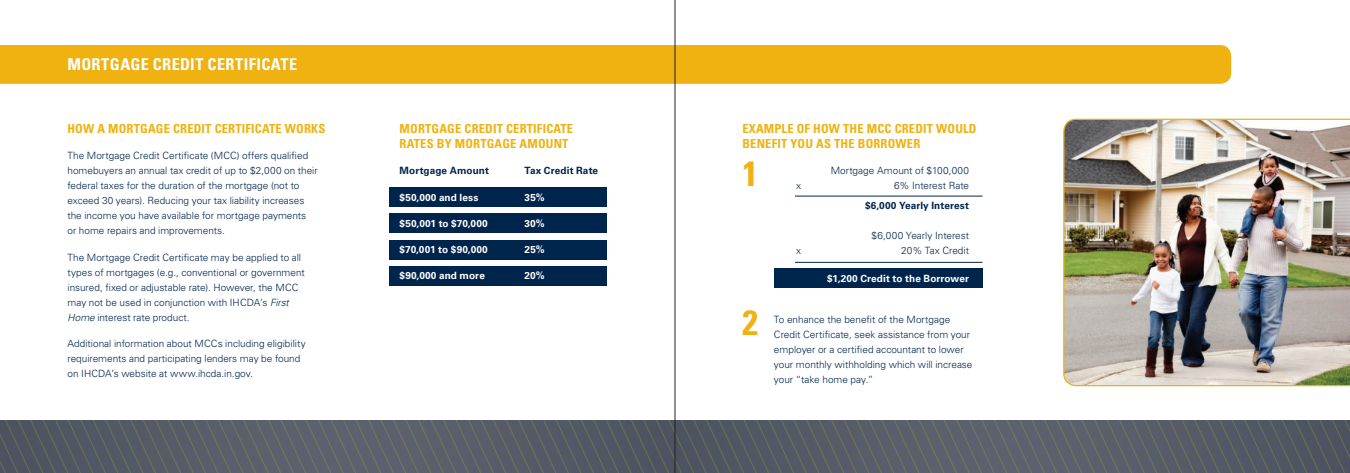
<style>
.page{position:relative;width:1350px;height:473px;background:#fff}
.page>*{position:absolute;margin:0;border:0;box-sizing:border-box;transform-origin:0 0}
.t1{font:700 condensed 35px "Univers LT Std";color:#efb211}
.t2{font:700 condensed 16.25px "Univers LT Std";letter-spacing:.025em;color:#fff}
.t3{font:700 condensed 12.5px/15px "Univers LT Std";letter-spacing:.015em;color:#efb211}
.t4{font:300 10px/15px "Univers LT Std";color:#00254c}
.t5{font:700 10px "Univers LT Std";letter-spacing:.01em;color:#fff}
.t6{font:700 10px/20px "Univers LT Std";letter-spacing:.01em;color:#00254c;text-align:right}
.s1{font-style:italic}
.s2{font-weight:300}
</style>
<div class="page">
<svg style="left:0;top:420px;width:1350px;height:52px;background:#575d65"></svg>
<div style="left:0;top:45px;width:1231px;height:39px;background:#efb211"></div>
<div style="left:774px;top:268px;width:208px;height:19px;background:#00254c"></div>
<hr style="left:795px;top:196px;width:187px;height:1px;background:#00254c">
<hr style="left:795px;top:262px;width:187px;height:1px;background:#00254c">
<div style="left:390px;top:187px;width:217px;height:19px;background:#00254c"></div>
<div style="left:390px;top:213px;width:217px;height:20px;background:#00254c"></div>
<div style="left:390px;top:240px;width:217px;height:19px;background:#00254c"></div>
<div style="left:390px;top:266px;width:217px;height:19px;background:#00254c"></div>
<img style="left:1063px;top:119px;width:287px;height:267px">
<hr style="left:675px;top:0;width:1px;height:472px;background:#231f20">
<p class="t2" style="left:68px;top:55px;width:231px">MORTGAGE CREDIT CERTIFICATE</p>
<p class="t3" style="left:68px;top:121px;width:75px">HOW A MORTGAGE</p>
<p class="t3" style="left:173px;top:121px;width:22px">CREDIT</p>
<p class="t3" style="left:215px;top:121px;width:28px">CERTIFICATE</p>
<p class="t3" style="left:285px;top:121px;width:40px">WORKS</p>
<p class="t4" style="left:68px;top:148px;width:252px">The Mortgage Credit Certificate (MCC) offers qualified homebuyers an annual tax credit of up to $2,000 on their federal taxes for the duration of the mortgage (not to exceed 30 years). Reducing your tax liability increases the income you have available for mortgage payments<br>or home repairs and improvements.</p>
<p class="t4" style="left:68px;top:249px;width:239px">The Mortgage Credit Certificate may be applied to all types of mortgages (e.g., conventional or government insured, fixed or adjustable rate). However, the MCC may not be used in conjunction with IHCDA’s <span class="s1">First Home</span> interest rate product.</p>
<p class="t4" style="left:68px;top:336px;width:240px">Additional information about MCCs including eligibility requirements and participating lenders may be found on IHCDA’s website at www.ihcda.in.gov.</p>
<p class="t3" style="left:400px;top:121px;width:175px">MORTGAGE CREDIT CERTIFICATE<br>RATES BY MORTGAGE AMOUNT</p>
<p class="t6" style="left:400px;top:161px;width:91px">Mortgage Amount</p>
<p class="t6" style="left:525px;top:161px;width:75px">Tax Credit Rate</p>
<p class="t5" style="left:400px;top:191px;width:80px">$50,000 and less</p>
<p class="t5" style="left:525px;top:191px;width:22px">35%</p>
<p class="t5" style="left:400px;top:217px;width:90px">$50,001 to $70,000</p>
<p class="t5" style="left:525px;top:217px;width:22px">30%</p>
<p class="t5" style="left:400px;top:243px;width:90px">$70,001 to $90,000</p>
<p class="t5" style="left:525px;top:243px;width:22px">25%</p>
<p class="t5" style="left:400px;top:270px;width:87px">$90,000 and more</p>
<p class="t5" style="left:525px;top:270px;width:22px">20%</p>
<p class="t3" style="left:742px;top:121px;width:236px">EXAMPLE OF HOW THE MCC CREDIT WOULD<br>BENEFIT YOU AS THE BORROWER</p>
<p class="t4" style="left:831px;top:163px;width:140px">Mortgage Amount of $100,000</p>
<p class="t4" style="left:796px;top:178px;width:6px">x</p>
<p class="t6" style="left:865px;top:176px;width:105px"><span class="s2">6% Interest Rate </span>$6,000 Yearly Interest</p>
<p class="t4" style="left:872px;top:228px;width:99px">$6,000 Yearly Interest</p>
<p class="t4" style="left:796px;top:243px;width:6px">x</p>
<p class="t4" style="left:901px;top:243px;width:69px">20% Tax Credit</p>
<p class="t5" style="left:827px;top:272px;width:144px">$1,200 Credit to the Borrower</p>
<p class="t4" style="left:774px;top:312px;width:200px">To enhance the benefit of the Mortgage Credit Certificate, seek assistance from your employer or a certified accountant to lower your monthly withholding which will increase your “take home pay.”</p>
<p class="t1" style="left:742px;top:152px;width:17px">1</p>
<p class="t1" style="left:742px;top:301px;width:17px">2</p>
</div>
